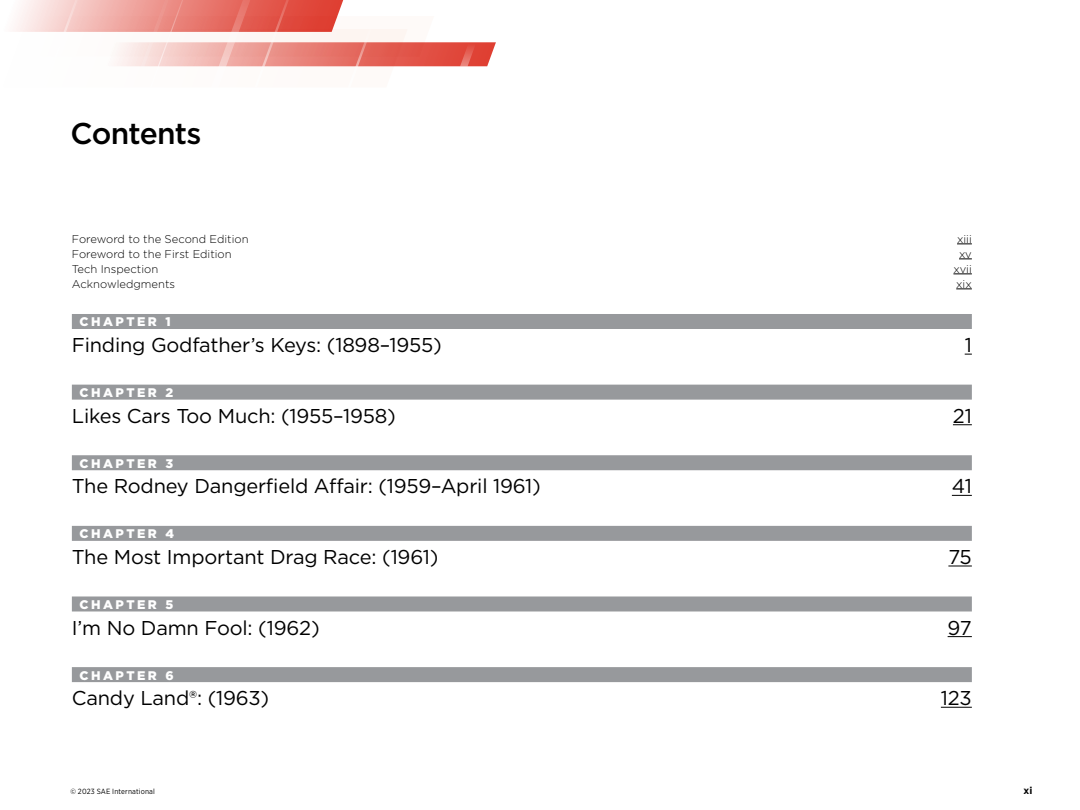
<style>
.page{position:relative;width:1080px;height:810px;background:#fff}
.page>*{position:absolute;margin:0;border:0;box-sizing:border-box;transform-origin:0 0}
.t1{font:500 30px "Gotham";letter-spacing:-.03em;color:#000}
.t2{font:20px "Gotham";letter-spacing:-.01em;color:#000}
.t3{font:900 12.5px "Gotham";letter-spacing:.2em;color:#fff}
.t4{font:300 11.25px "Gotham";color:#000}
.t5{font:700 10px "Gotham";color:#000}
.t6{font:7.5px "Gotham Narrow";letter-spacing:.025em;color:#000}
</style>
<div class="page">
<svg style="left:14px;top:0;width:482px;height:67px"></svg>
<svg style="left:957px;top:244px;width:15px;height:1px"></svg>
<svg style="left:959px;top:259px;width:13px;height:1px"></svg>
<svg style="left:953px;top:274px;width:19px;height:1px"></svg>
<svg style="left:956px;top:289px;width:16px;height:1px"></svg>
<div style="left:72px;top:314px;width:900px;height:15px;background:#97999c"></div>
<div style="left:72px;top:385px;width:900px;height:15px;background:#97999c"></div>
<svg style="left:953px;top:424px;width:19px;height:1px"></svg>
<div style="left:72px;top:455px;width:900px;height:15px;background:#97999c"></div>
<svg style="left:952px;top:495px;width:20px;height:1px"></svg>
<div style="left:72px;top:526px;width:900px;height:15px;background:#97999c"></div>
<svg style="left:948px;top:565px;width:24px;height:1px"></svg>
<div style="left:72px;top:596px;width:900px;height:15px;background:#97999c"></div>
<svg style="left:948px;top:636px;width:24px;height:1px"></svg>
<div style="left:72px;top:667px;width:900px;height:15px;background:#97999c"></div>
<hr style="left:941px;top:707px;width:31px;height:1px;background:#000">
<h1 class="t1" style="left:71px;top:114px;width:133px">Contents</h1>
<p class="t4" style="left:72px;top:232px;width:178px">Foreword to the Second Edition</p>
<p class="t4" style="left:957px;top:232px;width:16px">xiii</p>
<p class="t4" style="left:72px;top:247px;width:161px">Foreword to the First Edition</p>
<p class="t4" style="left:959px;top:247px;width:14px">xv</p>
<p class="t4" style="left:72px;top:262px;width:88px">Tech Inspection</p>
<p class="t4" style="left:953px;top:262px;width:20px">xvii</p>
<p class="t4" style="left:72px;top:277px;width:105px">Acknowledgments</p>
<p class="t4" style="left:956px;top:277px;width:17px">xix</p>
<p class="t3" style="left:79px;top:313px;width:93px">CHAPTER 1</p>
<p class="t2" style="left:72px;top:332px;width:372px">Finding Godfather’s Keys: (1898–1955)</p>
<p class="t2" style="left:965px;top:332px;width:9px">1</p>
<p class="t3" style="left:79px;top:384px;width:95px">CHAPTER 2</p>
<p class="t2" style="left:72px;top:403px;width:325px">Likes Cars Too Much: (1955–1958)</p>
<p class="t2" style="left:953px;top:403px;width:20px">21</p>
<p class="t3" style="left:79px;top:455px;width:95px">CHAPTER 3</p>
<p class="t2" style="left:72px;top:473px;width:471px">The Rodney Dangerfield Affair: (1959–April 1961)</p>
<p class="t2" style="left:952px;top:473px;width:21px">41</p>
<p class="t3" style="left:79px;top:525px;width:96px">CHAPTER 4</p>
<p class="t2" style="left:72px;top:544px;width:368px">The Most Important Drag Race: (1961)</p>
<p class="t2" style="left:948px;top:544px;width:25px">75</p>
<p class="t3" style="left:79px;top:596px;width:95px">CHAPTER 5</p>
<p class="t2" style="left:72px;top:615px;width:249px">I’m No Damn Fool: (1962)</p>
<p class="t2" style="left:948px;top:615px;width:26px">97</p>
<p class="t3" style="left:79px;top:667px;width:96px">CHAPTER 6</p>
<p class="t2" style="left:72px;top:685px;width:199px">Candy Land®: (1963)</p>
<p class="t2" style="left:941px;top:685px;width:32px">123</p>
<p class="t6" style="left:71px;top:787px;width:86px">© 2023 SAE International</p>
<p class="t5" style="left:1024px;top:784px;width:10px">xi</p>
</div>
